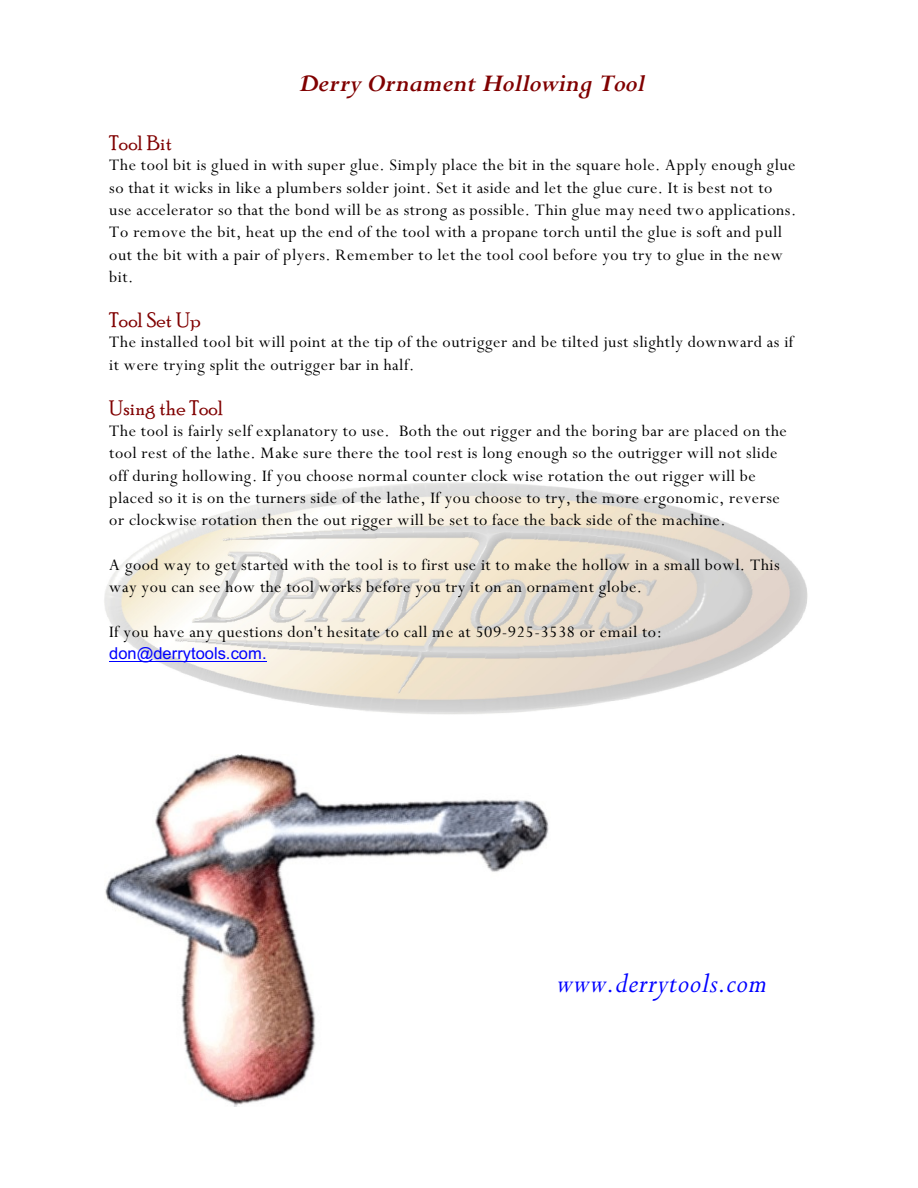
<style>
.page{position:relative;width:918px;height:1188px;background:#fff}
.page>*{position:absolute;margin:0;border:0;box-sizing:border-box;transform-origin:0 0}
.t1{font:italic 31.5px "Perpetua";letter-spacing:.015em;color:#00f}
.t2{font:italic 700 27px "Perpetua";color:#800000}
.t3{font:italic 21px "Poor Richard";letter-spacing:.01em;color:#800000}
.t4{font:18px/22.4px "Perpetua";letter-spacing:.03em;color:#000}
.t5{font:16.5px "Arial";color:#00f}
</style>
<div class="page">
<img style="left:104px;top:482px;width:704px;height:232px">
<hr style="left:109px;top:661px;width:158px;height:1px;background:#00f">
<img style="left:105px;top:754px;width:444px;height:352px">
<h2 class="t2" style="left:299px;top:74px;width:348px">Derry Ornament Hollowing Tool</h2>
<p class="t3" style="left:109px;top:135px;width:64px">Tool Bit</p>
<p class="t4" style="left:109px;top:156px;width:689px">The tool bit is glued in with super glue. Simply place the bit in the square hole. Apply enough glue so that it wicks in like a plumbers solder joint. Set it aside and let the glue cure. It is best not to use accelerator so that the bond will be as strong as possible. Thin glue may need two applications.<br>To remove the bit, heat up the end of the tool with a propane torch until the glue is soft and pull out the bit with a pair of plyers. Remember to let the tool cool before you try to glue in the new bit.</p>
<p class="t3" style="left:109px;top:312px;width:93px">Tool Set Up</p>
<p class="t4" style="left:109px;top:333px;width:686px">The installed tool bit will point at the tip of the outrigger and be tilted just slightly downward as if it were trying split the outrigger bar in half.</p>
<p class="t3" style="left:109px;top:401px;width:116px">Using the Tool</p>
<p class="t4" style="left:109px;top:422px;width:679px">The tool is fairly self explanatory to use. Both the out rigger and the boring bar are placed on the tool rest of the lathe. Make sure there the tool rest is long enough so the outrigger will not slide off during hollowing. If you choose normal counter clock wise rotation the out rigger will be placed so it is on the turners side of the lathe, If you choose to try, the more ergonomic, reverse or clockwise rotation then the out rigger will be set to face the back side of the machine.</p>
<p class="t4" style="left:109px;top:556px;width:672px">A good way to get started with the tool is to first use it to make the hollow in a small bowl. This way you can see how the tool works before you try it on an ornament globe.</p>
<p class="t4" style="left:109px;top:623px;width:554px">If you have any questions don't hesitate to call me at 509-925-3538 or email to:</p>
<p class="t5" style="left:109px;top:647px;width:159px">don@derrytools.com.</p>
<h1 class="t1" style="left:557px;top:972px;width:211px">www.derrytools.com</h1>
</div>
